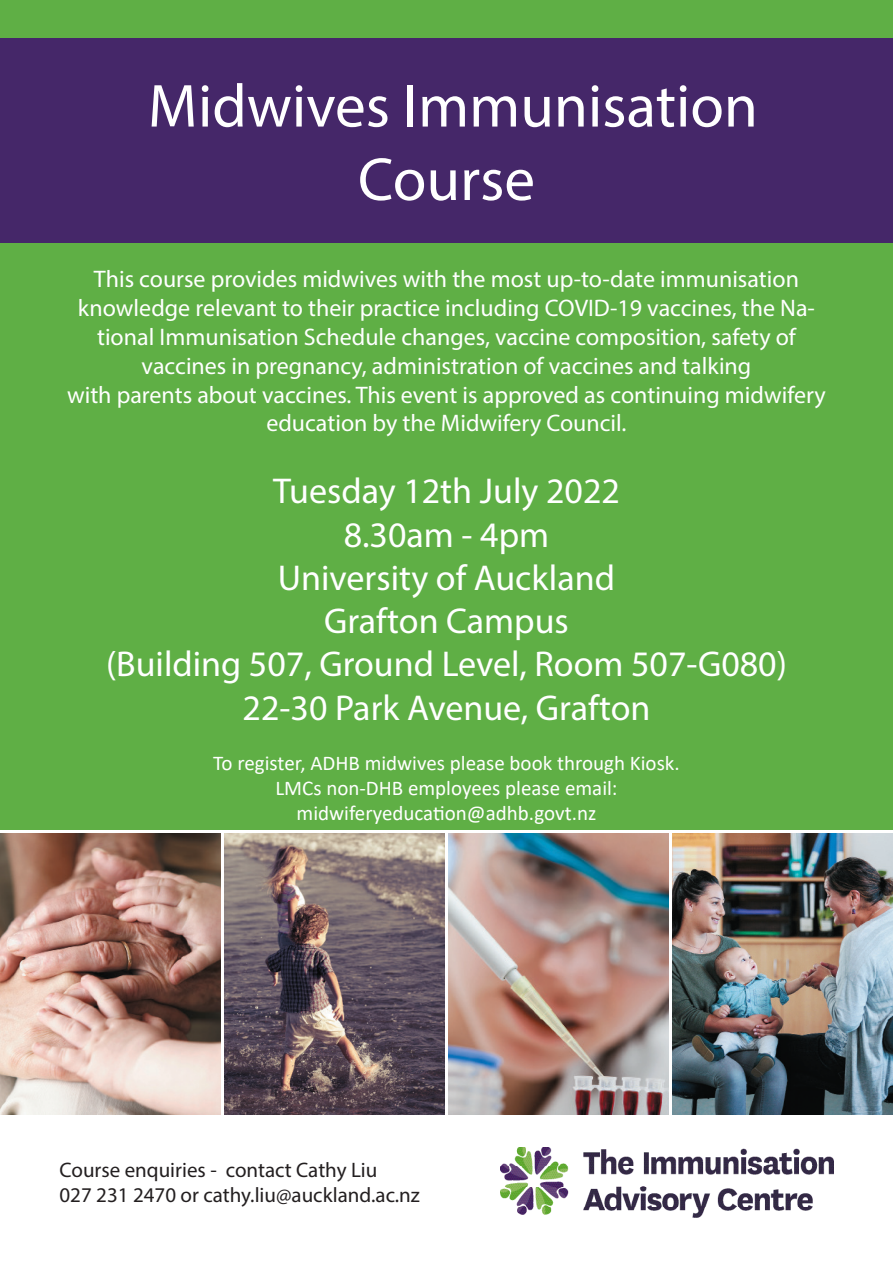
<style>
.page{position:relative;width:893px;height:1263px;background:#fff}
.page>*{position:absolute;margin:0;border:0;box-sizing:border-box;transform-origin:0 0}
.t1{font:61.2px "Myriad Pro";color:#fff}
.t2{font:36px "Myriad Pro";color:#fff}
.t3{font:24px/28.8px "Myriad Pro";color:#fff;text-align:center}
.t4{font:21px "Calibri";color:#fff}
.t5{font:21px "Myriad Pro";color:#231f20}
</style>
<div class="page">
<div style="left:0;top:0;width:893px;height:829px;background:#5faf45"></div>
<div style="left:0;top:38px;width:893px;height:204px;background:#452769"></div>
<img style="left:0;top:833px;width:220px;height:281px">
<img style="left:448px;top:833px;width:220px;height:281px">
<img style="left:224px;top:833px;width:221px;height:281px">
<img style="left:673px;top:833px;width:220px;height:281px">
<img style="left:500px;top:1147px;width:333px;height:71px">
<p class="t1" style="left:148px;top:68px;width:611px">Midwives Immunisation</p>
<p class="t1" style="left:358px;top:142px;width:179px">Course</p>
<p class="t3" style="left:78px;top:265px;width:738px">This course provides midwives with the most up-to-date immunisation knowledge relevant to their practice including COVID-19 vaccines, the Na&shy;tional Immunisation Schedule changes, vaccine composition, safety of</p>
<p class="t3" style="left:142px;top:351px;width:611px">vaccines in pregnancy, administration of vaccines and talking</p>
<p class="t3" style="left:67px;top:380px;width:760px">with parents about vaccines. This event is approved as continuing midwifery education by the Midwifery Council.</p>
<p class="t2" style="left:273px;top:469px;width:348px">Tuesday 12th July 2022</p>
<p class="t2" style="left:344px;top:512px;width:207px">8.30am - 4pm</p>
<p class="t2" style="left:278px;top:556px;width:339px">University of Auckland</p>
<p class="t2" style="left:324px;top:599px;width:246px">Grafton Campus</p>
<p class="t2" style="left:106px;top:642px;width:682px">(Building 507, Ground Level, Room 507-G080)</p>
<p class="t2" style="left:243px;top:685px;width:409px">22-30 Park Avenue, Grafton</p>
<p class="t4" style="left:213px;top:748px;width:468px">To register, ADHB midwives please book through Kiosk.</p>
<p class="t4" style="left:275px;top:773px;width:344px">LMCs non-DHB employees please email:</p>
<p class="t4" style="left:297px;top:799px;width:301px">midwiferyeducation@adhb.govt.nz</p>
<p class="t5" style="left:60px;top:1157px;width:319px">Course enquiries - contact Cathy Liu</p>
<p class="t5" style="left:60px;top:1182px;width:362px">027 231 2470 or cathy.liu@auckland.ac.nz</p>
</div>
